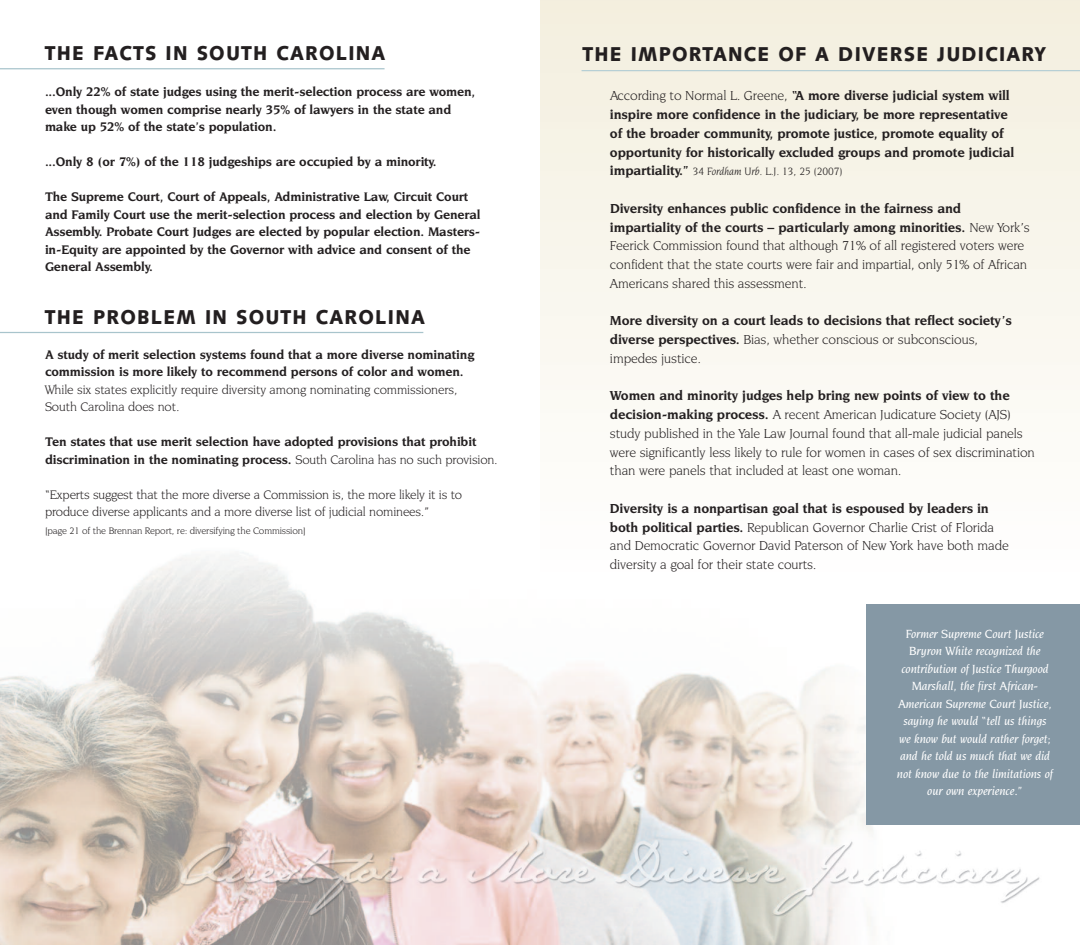
<style>
.page{position:relative;width:1080px;height:945px;background:#fff}
.page>*{position:absolute;margin:0;border:0;box-sizing:border-box;transform-origin:0 0}
.t1{font:900 20px "Syntax";letter-spacing:.065em;color:#231f20;scale:.93 1}
.t2{font:13.75px/18.8px "Novarese IT Cby BT";letter-spacing:-.01em;color:#231f20}
.t3{font:700 13.75px/18.8px "Novarese IT Cby BT";letter-spacing:-.01em;color:#231f20}
.t4{font:700 13.12px/17.5px "Novarese IT Cby BT";letter-spacing:-.01em;color:#231f20}
.t5{font:13.12px/17.5px "Novarese IT Cby BT";letter-spacing:-.015em;color:#231f20}
.t6{font:italic 500 12.5px/17.5px "Novarese IT Cby BT";letter-spacing:-.01em;color:#fff;text-align:center}
.t7{font:italic 11.25px "Novarese IT Cby BT";letter-spacing:-.01em;color:#231f20}
.t8{font:10px "Novarese IT Cby BT";letter-spacing:-.015em;color:#231f20}
.s1{font-weight:400}
.s2{font-weight:700;font-style:normal;font-size:13.75px}
.s3{font-weight:700}
</style>
<div class="page">
<img style="left:0;top:69px;width:1040px;height:876px">
<hr style="left:0;top:68px;width:385px;height:1px;background:#a8c4cc">
<hr style="left:0;top:332px;width:423px;height:1px;background:#a8c4cc">
<div style="left:540px;top:0;width:540px;height:579px;background:linear-gradient(to bottom,#f3efde,#fffffe)"></div>
<hr style="left:582px;top:70px;width:498px;height:1px;background:#b6cfd5">
<div style="left:866px;top:604px;width:214px;height:221px;background:#8598a5"></div>
<h1 class="t1" style="left:45px;top:45px;width:368px">THE FACTS IN SOUTH CAROLINA</h1>
<p class="t4" style="left:45px;top:84px;width:432px">...Only 22% of state judges using the merit-selection process are women, even though women comprise nearly 35% of lawyers in the state and make up 52% of the state’s population.</p>
<p class="t4" style="left:45px;top:154px;width:393px">...Only 8 (or 7%) of the 118 judgeships are occupied by a minority.</p>
<p class="t4" style="left:45px;top:189px;width:437px">The Supreme Court, Court of Appeals, Administrative Law, Circuit Court and Family Court use the merit-selection process and election by General Assembly. Probate Court Judges are elected by popular election. Masters&shy;in-Equity are appointed by the Governor with advice and consent of the General Assembly.</p>
<h1 class="t1" style="left:45px;top:309px;width:410px">THE PROBLEM IN SOUTH CAROLINA</h1>
<p class="t4" style="left:45px;top:347px;width:431px">A study of merit selection systems found that a more diverse nominating commission is more likely to recommend persons of color and women.</p>
<p class="t5" style="left:45px;top:382px;width:414px">While six states explicitly require diversity among nominating commissioners,<br>South Carolina does not.</p>
<p class="t4" style="left:45px;top:434px;width:454px">Ten states that use merit selection have adopted provisions that prohibit discrimination in the nominating process. <span class="s1">South Carolina has no such provision.</span></p>
<p class="t5" style="left:45px;top:487px;width:419px">“Experts suggest that the more diverse a Commission is, the more likely it is to produce diverse applicants and a more diverse list of judicial nominees.”</p>
<p class="t8" style="left:45px;top:527px;width:262px">[page 21 of the Brennan Report, re: diversifying the Commission]</p>
<h1 class="t1" style="left:582px;top:46px;width:500px">THE IMPORTANCE OF A DIVERSE JUDICIARY</h1>
<p class="t3" style="left:610px;top:87px;width:406px"><span class="s1">According to Normal L. Greene,</span> “A more diverse judicial system will inspire more confidence in the judiciary, be more representative of the broader community, promote justice, promote equality of opportunity for historically excluded groups and promote judicial</p>
<p class="t7" style="left:610px;top:167px;width:234px"><span class="s2">impartiality.”</span> 34 Fordham Urb. L.J. 13, 25 (2007)</p>
<p class="t2" style="left:610px;top:200px;width:421px"><span class="s3">Diversity enhances public confidence in the fairness and impartiality of the courts – particularly among minorities.</span> New York’s Feerick Commission found that although 71% of all registered voters were confident that the state courts were fair and impartial, only 51% of African Americans shared this assessment.</p>
<p class="t3" style="left:610px;top:312px;width:403px">More diversity on a court leads to decisions that reflect society’s diverse perspectives. <span class="s1">Bias, whether conscious or subconscious, impedes justice.</span></p>
<p class="t2" style="left:610px;top:387px;width:426px"><span class="s3">Women and minority judges help bring new points of view to the decision-making process.</span> A recent American Judicature Society (AJS) study published in the Yale Law Journal found that all-male judicial panels were significantly less likely to rule for women in cases of sex discrimination than were panels that included at least one woman.</p>
<p class="t2" style="left:610px;top:500px;width:400px"><span class="s3">Diversity is a nonpartisan goal that is espoused by leaders in both political parties.</span> Republican Governor Charlie Crist of Florida and Democratic Governor David Paterson of New York have both made diversity a goal for their state courts.</p>
<p class="t6" style="left:897px;top:625px;width:158px">Former Supreme Court Justice<br>Bryron White recognized the contribution of Justice Thurgood<br>Marshall, the first African-<br>American Supreme Court Justice, saying he would “tell us things we know but would rather forget; and he told us much that we did not know due to the limitations of our own experience.”</p>
</div>
